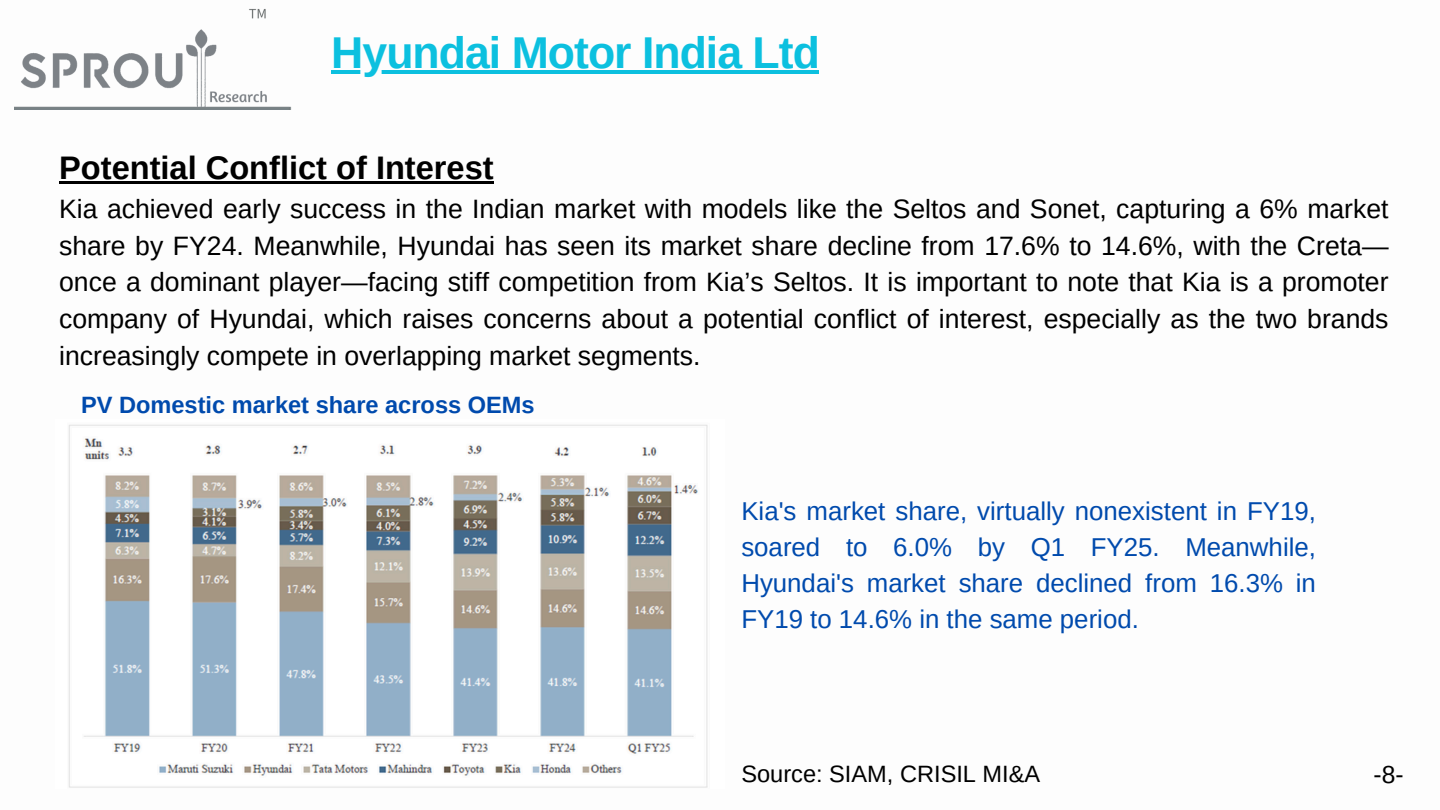
<style>
.page{position:relative;width:1440px;height:810px;background:#fff}
.page>*{position:absolute;margin:0;border:0;box-sizing:border-box;transform-origin:0 0}
.t1{font:700 44.6px "Arimo";letter-spacing:-.02em;color:#0cc0df}
.t2{font:700 32.6px "Arimo";color:#000}
.t3{font:26.6px/36.8px "Arimo";color:#000;text-align:justify}
.t4{font:25.8px/36px "Arimo";color:#004aad;text-align:justify}
.t5{font:24.6px "Arimo";color:#000}
.t6{font:700 23.6px "Arimo";color:#004aad}
.t7{font:23.6px "Arimo";color:#000}
</style>
<div class="page">
<img style="left:15px;top:8px;width:277px;height:102px">
<img style="left:68px;top:424px;width:640px;height:364px">
<hr style="left:331px;top:70px;width:488px;height:4px;background:#0cc0df">
<hr style="left:59px;top:181px;width:435px;height:3px;background:#000">
<p class="t1" style="left:331px;top:28px;width:490px">Hyundai Motor India Ltd</p>
<h2 class="t2" style="left:59px;top:149px;width:436px">Potential Conflict of Interest</h2>
<h2 class="t3" style="left:59px;top:190px;width:1331px">Kia achieved early success in the Indian market with models like the Seltos and Sonet, capturing a 6% market share by FY24. Meanwhile, Hyundai has seen its market share decline from 17.6% to 14.6%, with the Creta— once a dominant player—facing stiff competition from Kia’s Seltos. It is important to note that Kia is a promoter company of Hyundai, which raises concerns about a potential conflict of interest, especially as the two brands increasingly compete in overlapping market segments.</h2>
<h2 class="t6" style="left:81px;top:391px;width:455px">PV Domestic market share across OEMs</h2>
<h3 class="t4" style="left:741px;top:493px;width:576px">Kia's market share, virtually nonexistent in FY19, soared to 6.0% by Q1 FY25. Meanwhile, Hyundai's market share declined from 16.3% in FY19 to 14.6% in the same period.</h3>
<p class="t7" style="left:741px;top:760px;width:300px">Source: SIAM, CRISIL MI&amp;A</p>
<h1 class="t5" style="left:1374px;top:760px;width:32px">-8-</h1>
</div>
